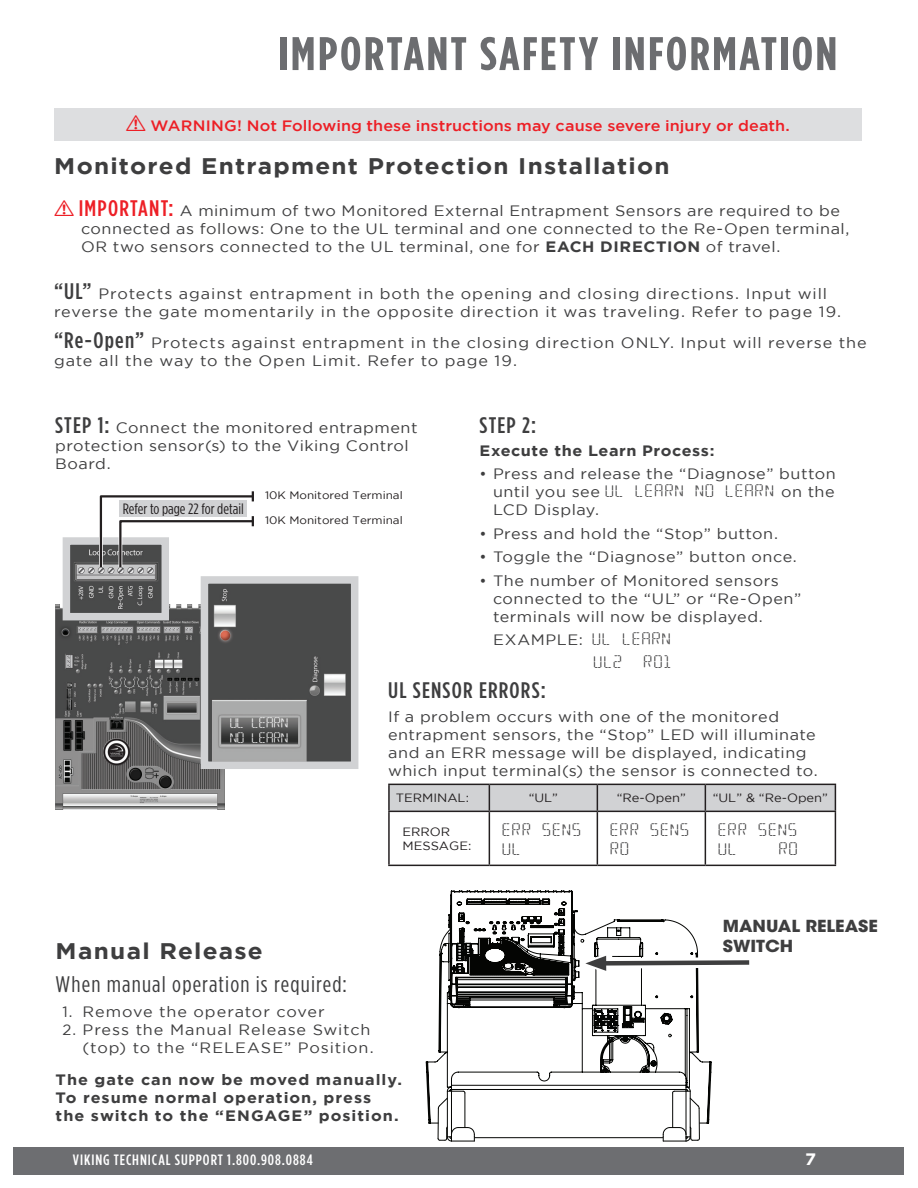
<style>
.page{position:relative;width:918px;height:1188px;background:#fff}
.page>*{position:absolute;margin:0;border:0;box-sizing:border-box;transform-origin:0 0}
.t1{font:700 47.1px "Gotham Condensed";letter-spacing:.05em;color:#6c6d70;scale:1.08 1}
.t2{font:700 22.5px "Gotham";letter-spacing:.05em;color:#3e3e3f;scale:1.08 1}
.t3{font:22.5px "Gotham Condensed";letter-spacing:.045em;color:#3e3e3f;scale:1.08 1}
.t4{font:500 22.5px "Gotham Condensed";letter-spacing:.05em;color:#3e3e3f;scale:1.08 1}
.t5{font:18px/18.9px "Segmental";letter-spacing:.07em;color:#3e3e3f;scale:1.08 1}
.t6{font:700 16.5px "ITC Avant Garde Std";color:#3e3e3f;scale:1.08 1}
.t7{font:700 16.5px "Gotham";color:#fff;scale:1.08 1}
.t8{font:15px/18px "Gotham";letter-spacing:.035em;color:#3e3e3f;scale:1.08 1}
.t9{font:15px/18px "Gotham";letter-spacing:.055em;color:#3e3e3f;scale:1.08 1}
.t10{font:15px/18px "Gotham";letter-spacing:.035em;color:#3e3e3f;text-align:justify}
.t11{font:700 15px/18px "Gotham";letter-spacing:.055em;color:#3e3e3f;scale:1.08 1}
.t12{font:500 15px "Gotham";color:#ed1f26;scale:1.08 1}
.t13{font:15px/18px "Gotham";letter-spacing:.055em;color:#3e3e3f;text-align:right}
.t14{font:500 15px "Gotham Condensed";letter-spacing:.06em;color:#fff;scale:1.08 1}
.t15{font:700 15px "Gotham";letter-spacing:.03em;color:#3e3e3f;scale:1.08 1}
.t16{font:15px "Gotham Condensed";color:#231f20;scale:1.08 1}
.t17{font:15px/14.9px "Segmental";color:#fff;scale:1.08 1}
.t18{font:12px/14.4px "Gotham";color:#231f20;scale:1.08 1}
.t19{font:10.8px "Gotham";color:#231f20;scale:1.08 1}
.s1{font-family:"Hazard";font-weight:400;font-size:22.5px}
.s2{font-family:"Hazard";font-size:22.5px;color:#ed1f26}
.s3{font-family:"Gotham Condensed";font-weight:500;font-size:22.5px;color:#ed1f26}
.s4{font-weight:700}
.s5{font-family:"Gotham Condensed";font-weight:500;font-size:22.5px}
.s6{font-family:"Segmental";font-size:18px}
</style>
<div class="page">
<div style="left:14px;top:1147px;width:890px;height:27px;background:#6d6e71"></div>
<div style="left:54px;top:109px;width:808px;height:32px;background:#dddee0"></div>
<hr style="left:388px;top:784px;width:101px;height:1px;background:#231f20">
<hr style="left:388px;top:785px;width:2px;height:26px;background:#231f20">
<svg style="left:389px;top:784px;width:447px;height:27px;background:#c5c5c7"></svg>
<hr style="left:388px;top:811px;width:101px;height:1px;background:#231f20">
<hr style="left:388px;top:812px;width:2px;height:53px;background:#231f20">
<hr style="left:489px;top:811px;width:108px;height:1px;background:#231f20">
<hr style="left:489px;top:812px;width:1px;height:53px;background:#231f20">
<hr style="left:597px;top:811px;width:108px;height:1px;background:#231f20">
<hr style="left:597px;top:812px;width:1px;height:53px;background:#231f20">
<hr style="left:705px;top:811px;width:131px;height:1px;background:#231f20">
<hr style="left:705px;top:812px;width:1px;height:53px;background:#231f20">
<hr style="left:835px;top:812px;width:1px;height:53px;background:#231f20">
<hr style="left:388px;top:865px;width:101px;height:1px;background:#231f20">
<hr style="left:489px;top:865px;width:108px;height:1px;background:#231f20">
<hr style="left:597px;top:865px;width:108px;height:1px;background:#231f20">
<hr style="left:705px;top:865px;width:131px;height:1px;background:#231f20">
<img style="left:56px;top:604px;width:168px;height:205px">
<svg style="left:59px;top:491px;width:300px;height:282px"></svg>
<svg style="left:426px;top:890px;width:286px;height:248px"></svg>
<svg style="left:663px;top:1091px;width:37px;height:51px"></svg>
<svg style="left:430px;top:1091px;width:45px;height:51px"></svg>
<svg style="left:594px;top:1006px;width:50px;height:26px"></svg>
<svg style="left:579px;top:951px;width:171px;height:24px"></svg>
<h1 class="t1" style="left:278px;top:27px;width:519px">IMPORTANT SAFETY INFORMATION</h1>
<p class="t12" style="left:126px;top:117px;width:616px"><span class="s1">!</span> WARNING! Not Following these instructions may cause severe injury or death.</p>
<h2 class="t2" style="left:54px;top:154px;width:571px">Monitored Entrapment Protection Installation</h2>
<p class="t8" style="left:81px;top:202px;width:713px;text-indent:-27px"><span class="s2">!</span> <span class="s3">IMPORTANT:</span> A minimum of two Monitored External Entrapment Sensors are required to be connected as follows: One to the UL terminal and one connected to the Re-Open terminal,<br>OR two sensors connected to the UL terminal, one for <span class="s4">EACH DIRECTION</span> of travel.</p>
<p class="t9" style="left:54px;top:284px;width:730px"><span class="s5">“UL”</span> Protects against entrapment in both the opening and closing directions. Input will reverse the gate momentarily in the opposite direction it was traveling. Refer to page 19.</p>
<p class="t9" style="left:54px;top:334px;width:754px"><span class="s5">“Re-Open”</span> Protects against entrapment in the closing direction ONLY. Input will reverse the gate all the way to the Open Limit. Refer to page 19.</p>
<p class="t8" style="left:55px;top:418px;width:337px"><span class="s5">STEP 1:</span> Connect the monitored entrapment protection sensor(s) to the Viking Control<br>Board.</p>
<h2 class="t4" style="left:480px;top:412px;width:54px">STEP 2:</h2>
<p class="t15" style="left:480px;top:442px;width:219px">Execute the Learn Process:</p>
<p class="t10" style="left:493px;top:465px;width:344px;text-indent:-14px">• Press and release the “Diagnose” button until you see <span class="s6">UL LEARN NO LEARN</span> on the LCD Display.</p>
<p class="t10" style="left:480px;top:524px;width:300px">• Press and hold the “Stop” button.</p>
<p class="t10" style="left:480px;top:548px;width:319px">• Toggle the “Diagnose” button once.</p>
<p class="t10" style="left:493px;top:571px;width:310px;text-align:left;text-indent:-14px">• The number of Monitored sensors connected to the “UL” or “Re-Open” terminals will now be displayed.</p>
<p class="t8" style="left:493px;top:631px;width:167px">EXAMPLE: <span class="s6">UL LEARN</span></p>
<p class="t5" style="left:594px;top:653px;width:74px">UL2 RO1</p>
<h2 class="t4" style="left:388px;top:678px;width:148px">UL SENSOR ERRORS:</h2>
<p class="t8" style="left:388px;top:707px;width:399px">If a problem occurs with one of the monitored entrapment sensors, the “Stop” LED will illuminate and an ERR message will be displayed, indicating which input terminal(s) the sensor is connected to.</p>
<p class="t18" style="left:396px;top:791px;width:69px">TERMINAL:</p>
<p class="t18" style="left:529px;top:791px;width:29px">“UL”</p>
<p class="t18" style="left:617px;top:791px;width:66px">“Re-Open”</p>
<p class="t18" style="left:713px;top:791px;width:108px">“UL” &amp; “Re-Open”</p>
<p class="t18" style="left:402px;top:824px;width:65px">ERROR<br>MESSAGE:</p>
<p class="t5" style="left:503px;top:820px;width:74px">ERR SENS<br>UL</p>
<p class="t5" style="left:611px;top:820px;width:74px">ERR SENS<br>RO</p>
<p class="t5" style="left:719px;top:820px;width:74px">ERR SENS<br>UL</p>
<p class="t19" style="left:265px;top:489px;width:129px">10K Monitored Terminal</p>
<p class="t19" style="left:265px;top:514px;width:129px">10K Monitored Terminal</p>
<p class="t16" style="left:123px;top:501px;width:114px">Refer to page 22 for detail</p>
<p class="t17" style="left:230px;top:716px;width:56px">UL LEARN<br>NO LEARN</p>
<p class="t5" style="left:780px;top:839px;width:19px">RO</p>
<p class="t6" style="left:723px;top:915px;width:145px">MANUAL RELEASE</p>
<h2 class="t2" style="left:56px;top:938px;width:193px">Manual Release</h2>
<p class="t6" style="left:723px;top:935px;width:67px">SWITCH</p>
<h2 class="t3" style="left:56px;top:972px;width:271px">When manual operation is required:</h2>
<p class="t10" style="left:62px;top:1003px;width:264px">1. Remove the operator cover</p>
<p class="t13" style="left:62px;top:1021px;width:313px">2. Press the Manual Release Switch (top) to the “RELEASE” Position.</p>
<p class="t11" style="left:56px;top:1070px;width:322px">The gate can now be moved manually.<br>To resume normal operation, press the switch to the “ENGAGE” position.</p>
<p class="t14" style="left:73px;top:1151px;width:224px">VIKING TECHNICAL SUPPORT 1.800.908.0884</p>
<p class="t7" style="left:805px;top:1149px;width:12px">7</p>
</div>
